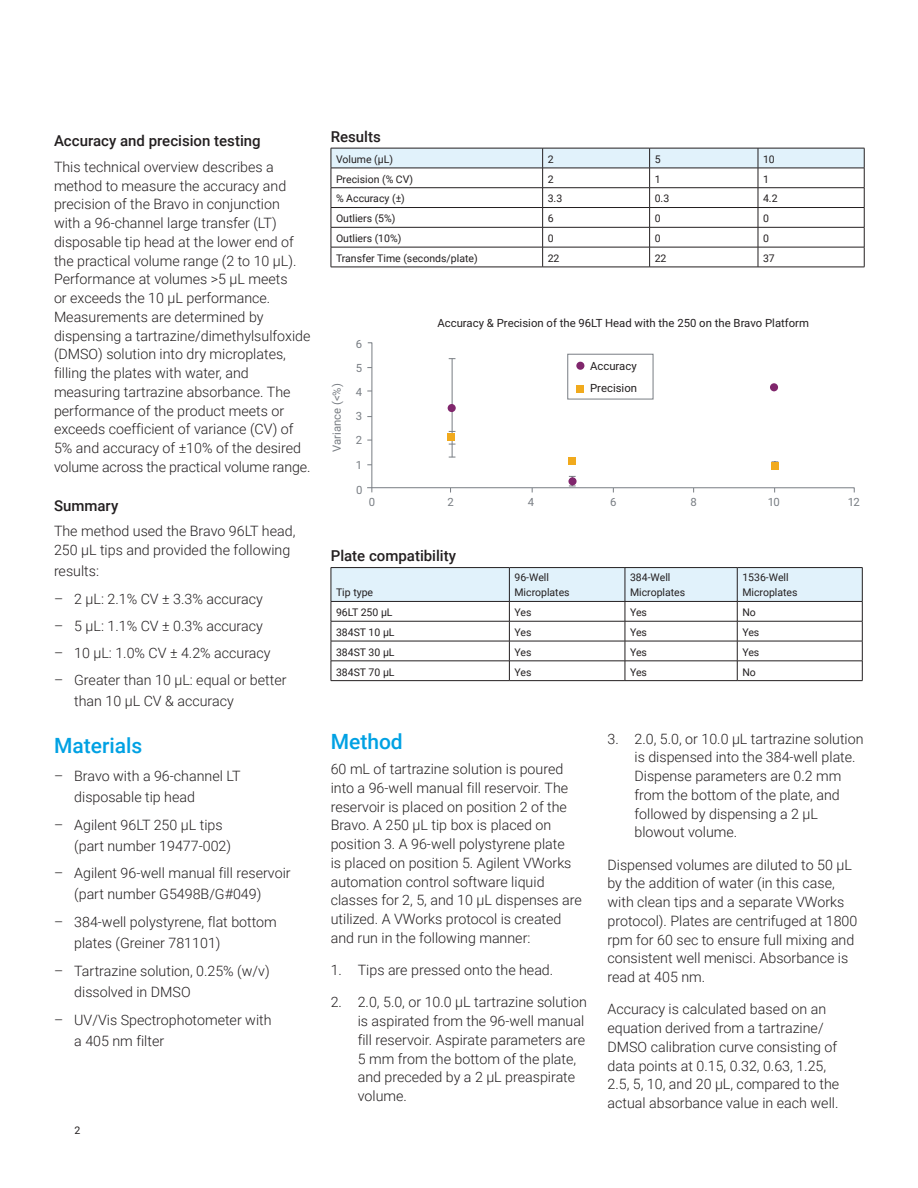
<style>
.page{position:relative;width:918px;height:1188px;background:#fff}
.page>*{position:absolute;margin:0;border:0;box-sizing:border-box;transform-origin:0 0}
.DATA_subhead_large_blue{font:500 21px "Roboto";color:#00a1e3}
.DATA_subhead{font:500 15px "Roboto";color:#231f20}
.DATA_text_black{font:300 14.25px/18.8px "Roboto";color:#231f20}
.t1{font:11.4px/22.6px "Roboto";color:#231f20}
.t2{font:11.4px "Roboto";color:#787d83}
.DATA_table_text{font:10.5px/15px "Roboto";color:#231f20}
</style>
<div class="page">
<hr style="left:331px;top:267px;width:212px;height:1px;background:#231f20">
<hr style="left:543px;top:267px;width:107px;height:1px;background:#231f20">
<hr style="left:650px;top:267px;width:108px;height:1px;background:#231f20">
<hr style="left:758px;top:267px;width:106px;height:1px;background:#231f20">
<svg style="left:331px;top:148px;width:534px;height:119px"></svg>
<svg style="left:367px;top:342px;width:488px;height:151px"></svg>
<div style="left:567px;top:354px;width:86px;height:45px;border:1px solid #787d83"></div>
<div style="left:576px;top:362px;width:8px;height:8px;background:#80266c;border-radius:50%"></div>
<div style="left:448px;top:404px;width:8px;height:8px;background:#80266c;border-radius:50%"></div>
<div style="left:568px;top:477px;width:9px;height:8px;background:#80266c;border-radius:50%"></div>
<div style="left:770px;top:383px;width:8px;height:8px;background:#80266c;border-radius:50%"></div>
<div style="left:577px;top:385px;width:7px;height:7px;background:#f1aa1d"></div>
<div style="left:448px;top:434px;width:7px;height:7px;background:#f1aa1d"></div>
<div style="left:569px;top:458px;width:7px;height:7px;background:#f1aa1d"></div>
<div style="left:771px;top:462px;width:7px;height:7px;background:#f1aa1d"></div>
<hr style="left:331px;top:567px;width:178px;height:1px;background:#231f20">
<hr style="left:509px;top:567px;width:116px;height:1px;background:#231f20">
<hr style="left:625px;top:567px;width:112px;height:1px;background:#231f20">
<hr style="left:737px;top:567px;width:126px;height:1px;background:#231f20">
<hr style="left:509px;top:680px;width:116px;height:1px;background:#231f20">
<hr style="left:625px;top:680px;width:112px;height:1px;background:#231f20">
<hr style="left:737px;top:680px;width:126px;height:1px;background:#231f20">
<hr style="left:331px;top:680px;width:178px;height:1px;background:#231f20">
<svg style="left:331px;top:568px;width:532px;height:112px"></svg>
<p class="DATA_subhead" style="left:54px;top:130px;width:208px">Accuracy and precision testing</p>
<p class="DATA_text_black" style="left:54px;top:157px;width:258px">This technical overview describes a method to measure the accuracy and precision of the Bravo in conjunction<br>with a 96-channel large transfer (LT) disposable tip head at the lower end of the practical volume range (2 to 10 µL).<br>Performance at volumes &gt;5 µL meets<br>or exceeds the 10 µL performance.<br>Measurements are determined by dispensing a tartrazine/dimethylsulfoxide (DMSO) solution into dry microplates, filling the plates with water, and measuring tartrazine absorbance. The performance of the product meets or exceeds coefficient of variance (CV) of 5% and accuracy of ±10% of the desired volume across the practical volume range.</p>
<p class="DATA_subhead" style="left:54px;top:495px;width:66px">Summary</p>
<p class="DATA_text_black" style="left:54px;top:521px;width:243px">The method used the Bravo 96LT head,<br>250 μL tips and provided the following</p>
<p class="DATA_text_black" style="left:54px;top:561px;width:47px">results:</p>
<p class="DATA_text_black" style="left:54px;top:589px;width:210px">– 2 µL: 2.1% CV ± 3.3% accuracy</p>
<p class="DATA_text_black" style="left:54px;top:616px;width:210px">– 5 µL: 1.1% CV ± 0.3% accuracy</p>
<p class="DATA_text_black" style="left:54px;top:643px;width:218px">– 10 µL: 1.0% CV ± 4.2% accuracy</p>
<p class="DATA_text_black" style="left:74px;top:669px;width:214px;line-height:21px;text-indent:-20px">– Greater than 10 µL: equal or better than 10 µL CV &amp; accuracy</p>
<p class="DATA_subhead_large_blue" style="left:54px;top:731px;width:90px">Materials</p>
<p class="DATA_text_black" style="left:74px;top:765px;width:168px;line-height:21px;text-indent:-20px">– Bravo with a 96-channel LT disposable tip head</p>
<p class="DATA_text_black" style="left:74px;top:813px;width:158px;line-height:21px;text-indent:-20px">– Agilent 96LT 250 μL tips (part number 19477-002)</p>
<p class="DATA_text_black" style="left:74px;top:862px;width:218px;line-height:21px;text-indent:-20px">– Agilent 96-well manual fill reservoir (part number G5498B/G#049)</p>
<p class="DATA_text_black" style="left:74px;top:911px;width:204px;line-height:21px;text-indent:-20px">– 384-well polystyrene, flat bottom plates (Greiner 781101)</p>
<p class="DATA_text_black" style="left:74px;top:960px;width:197px;line-height:21px;text-indent:-20px">– Tartrazine solution, 0.25% (w/v) dissolved in DMSO</p>
<p class="DATA_text_black" style="left:74px;top:1008px;width:199px;line-height:21px;text-indent:-20px">– UV/Vis Spectrophotometer with a 405 nm filter</p>
<p class="DATA_table_text" style="left:75px;top:1122px;width:7px">2</p>
<p class="DATA_subhead" style="left:331px;top:126px;width:52px">Results</p>
<p class="DATA_table_text" style="left:336px;top:151px;width:58px">Volume (µL)</p>
<p class="DATA_table_text" style="left:548px;top:151px;width:7px">2</p>
<p class="DATA_table_text" style="left:655px;top:151px;width:7px">5</p>
<p class="DATA_table_text" style="left:763px;top:151px;width:13px">10</p>
<p class="DATA_table_text" style="left:336px;top:171px;width:79px">Precision (% CV)</p>
<p class="DATA_table_text" style="left:548px;top:171px;width:7px">2</p>
<p class="DATA_table_text" style="left:655px;top:171px;width:7px">1</p>
<p class="DATA_table_text" style="left:763px;top:171px;width:7px">1</p>
<p class="DATA_table_text" style="left:336px;top:191px;width:70px">% Accuracy (±)</p>
<p class="DATA_table_text" style="left:548px;top:191px;width:16px">3.3</p>
<p class="DATA_table_text" style="left:655px;top:191px;width:16px">0.3</p>
<p class="DATA_table_text" style="left:763px;top:191px;width:16px">4.2</p>
<p class="DATA_table_text" style="left:336px;top:211px;width:61px">Outliers (5%)</p>
<p class="DATA_table_text" style="left:548px;top:211px;width:7px">6</p>
<p class="DATA_table_text" style="left:655px;top:211px;width:7px">0</p>
<p class="DATA_table_text" style="left:763px;top:211px;width:7px">0</p>
<p class="DATA_table_text" style="left:336px;top:230px;width:67px">Outliers (10%)</p>
<p class="DATA_table_text" style="left:548px;top:230px;width:7px">0</p>
<p class="DATA_table_text" style="left:655px;top:230px;width:7px">0</p>
<p class="DATA_table_text" style="left:763px;top:230px;width:7px">0</p>
<p class="DATA_table_text" style="left:336px;top:250px;width:143px">Transfer Time (seconds/plate)</p>
<p class="DATA_table_text" style="left:548px;top:250px;width:13px">22</p>
<p class="DATA_table_text" style="left:655px;top:250px;width:13px">22</p>
<p class="DATA_table_text" style="left:763px;top:250px;width:13px">37</p>
<p class="t2" style="left:329px;top:452px;width:70px;rotate:-90deg">Variance (&lt;%)</p>
<p class="t2" style="left:356px;top:336px;width:8px">6</p>
<p class="t2" style="left:356px;top:360px;width:8px">5</p>
<p class="t2" style="left:356px;top:384px;width:8px">4</p>
<p class="t2" style="left:356px;top:408px;width:8px">3</p>
<p class="t2" style="left:356px;top:432px;width:8px">2</p>
<p class="t2" style="left:356px;top:457px;width:8px">1</p>
<p class="t2" style="left:356px;top:482px;width:8px">0</p>
<p class="t1" style="left:437px;top:311px;width:373px">Accuracy &amp; Precision of the 96LT Head with the 250 on the Bravo Platform</p>
<p class="t1" style="left:590px;top:354px;width:48px">Accuracy<br>Precision</p>
<p class="t2" style="left:369px;top:494px;width:8px">0</p>
<p class="t2" style="left:447px;top:494px;width:8px">2</p>
<p class="t2" style="left:528px;top:494px;width:8px">4</p>
<p class="t2" style="left:610px;top:494px;width:8px">6</p>
<p class="t2" style="left:691px;top:494px;width:8px">8</p>
<p class="t2" style="left:768px;top:494px;width:14px">10</p>
<p class="DATA_subhead" style="left:331px;top:546px;width:127px">Plate compatibility</p>
<p class="DATA_table_text" style="left:336px;top:585px;width:39px">Tip type</p>
<p class="DATA_table_text" style="left:514px;top:570px;width:57px">96-Well<br>Microplates</p>
<p class="DATA_table_text" style="left:630px;top:570px;width:57px">384-Well<br>Microplates</p>
<p class="DATA_table_text" style="left:742px;top:570px;width:57px">1536-Well<br>Microplates</p>
<p class="DATA_table_text" style="left:336px;top:605px;width:58px">96LT 250 μL</p>
<p class="DATA_table_text" style="left:514px;top:605px;width:18px">Yes</p>
<p class="DATA_table_text" style="left:630px;top:605px;width:18px">Yes</p>
<p class="DATA_table_text" style="left:742px;top:605px;width:15px">No</p>
<p class="DATA_table_text" style="left:336px;top:624px;width:60px">384ST 10 μL</p>
<p class="DATA_table_text" style="left:514px;top:624px;width:18px">Yes</p>
<p class="DATA_table_text" style="left:630px;top:624px;width:18px">Yes</p>
<p class="DATA_table_text" style="left:742px;top:624px;width:18px">Yes</p>
<p class="DATA_table_text" style="left:336px;top:644px;width:60px">384ST 30 μL</p>
<p class="DATA_table_text" style="left:514px;top:644px;width:18px">Yes</p>
<p class="DATA_table_text" style="left:630px;top:644px;width:18px">Yes</p>
<p class="DATA_table_text" style="left:742px;top:644px;width:18px">Yes</p>
<p class="DATA_table_text" style="left:336px;top:664px;width:60px">384ST 70 μL</p>
<p class="DATA_table_text" style="left:514px;top:664px;width:18px">Yes</p>
<p class="DATA_table_text" style="left:630px;top:664px;width:18px">Yes</p>
<p class="DATA_table_text" style="left:742px;top:664px;width:15px">No</p>
<p class="t2" style="left:848px;top:494px;width:14px">12</p>
<p class="DATA_subhead_large_blue" style="left:331px;top:726px;width:74px">Method</p>
<p class="DATA_text_black" style="left:331px;top:759px;width:253px">60 mL of tartrazine solution is poured into a 96-well manual fill reservoir. The reservoir is placed on position 2 of the Bravo. A 250 µL tip box is placed on position 3. A 96-well polystyrene plate<br>is placed on position 5. Agilent VWorks automation control software liquid classes for 2, 5, and 10 µL dispenses are utilized. A VWorks protocol is created and run in the following manner:</p>
<p class="DATA_text_black" style="left:331px;top:960px;width:224px">1. Tips are pressed onto the head.</p>
<p class="DATA_text_black" style="left:358px;top:992px;width:231px;text-indent:-27px">2. 2.0, 5.0, or 10.0 µL tartrazine solution is aspirated from the 96-well manual fill reservoir. Aspirate parameters are<br>5 mm from the bottom of the plate, and preceded by a 2 µL preaspirate volume.</p>
<p class="DATA_text_black" style="left:634px;top:729px;width:231px;text-indent:-27px">3. 2.0, 5.0, or 10.0 µL tartrazine solution is dispensed into the 384-well plate.<br>Dispense parameters are 0.2 mm from the bottom of the plate, and followed by dispensing a 2 µL blowout volume.</p>
<p class="DATA_text_black" style="left:608px;top:855px;width:251px">Dispensed volumes are diluted to 50 µL by the addition of water (in this case, with clean tips and a separate VWorks protocol). Plates are centrifuged at 1800 rpm for 60 sec to ensure full mixing and consistent well menisci. Absorbance is read at 405 nm.</p>
<p class="DATA_text_black" style="left:608px;top:999px;width:233px">Accuracy is calculated based on an equation derived from a tartrazine/ DMSO calibration curve consisting of data points at 0.15, 0.32, 0.63, 1.25, 2.5, 5, 10, and 20 µL, compared to the actual absorbance value in each well.</p>
</div>
